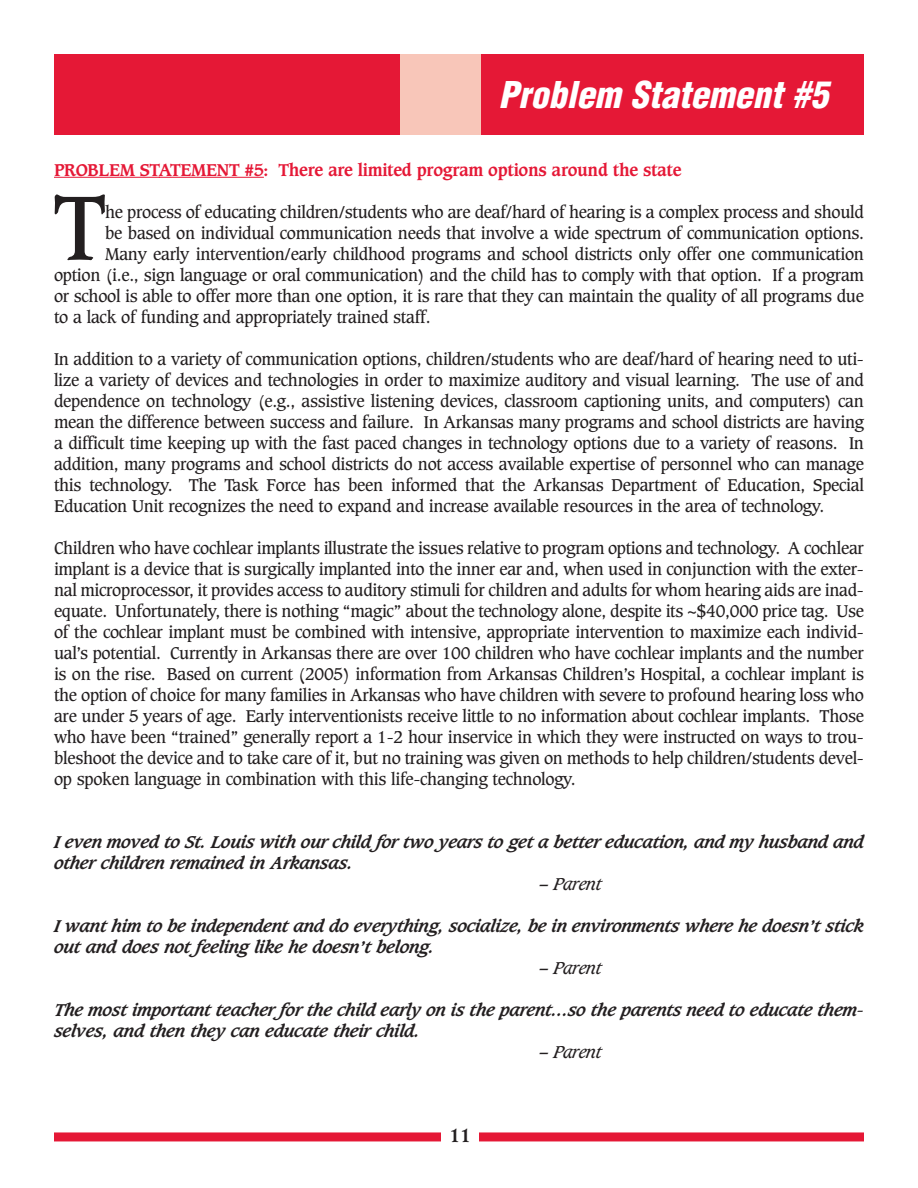
<style>
.page{position:relative;width:918px;height:1188px;background:#fff}
.page>*{position:absolute;margin:0;border:0;box-sizing:border-box;transform-origin:0 0}
.t1{font:88.05px "Caxton";color:#231f20}
.t2{font:italic 900 condensed 36px "Helvetica";color:#fff}
.t3{font:700 18px "Caxton";color:#231f20}
.t4{font:16.5px/21px "Caxton";letter-spacing:-.02em;color:#231f20;text-align:justify}
.t5{font:italic 700 16.5px/21px "Caxton";letter-spacing:-.02em;color:#231f20}
.t6{font:700 16.5px "Caxton";letter-spacing:-.02em;color:#e51836}
.t7{font:italic 16.5px "Caxton";letter-spacing:-.02em;color:#231f20}
</style>
<div class="page">
<div style="left:54px;top:1132px;width:810px;height:9px;background:#e51836"></div>
<div style="left:442px;top:1127px;width:37px;height:34px;background:#fff"></div>
<hr style="left:54px;top:177px;width:106px;height:1px;background:#e51836">
<hr style="left:170px;top:177px;width:94px;height:1px;background:#e51836">
<div style="left:54px;top:54px;width:810px;height:80px;background:#e51836"></div>
<div style="left:400px;top:54px;width:82px;height:81px;background:#f8c6b9"></div>
<h2 class="t2" style="left:499px;top:81px;width:338px">Problem Statement #5</h2>
<p class="t6" style="left:54px;top:162px;width:629px">PROBLEM STATEMENT #5: There are limited program options around the state</p>
<h1 class="t1" style="left:53px;top:187px;width:55px">T</h1>
<p class="t4" style="left:105px;top:202px;width:760px">he process of educating children/students who are deaf/hard of hearing is a complex process and should</p>
<p class="t4" style="left:105px;top:223px;width:760px">be based on individual communication needs that involve a wide spectrum of communication options.</p>
<p class="t4" style="left:105px;top:244px;width:760px">Many early intervention/early childhood programs and school districts only offer one communication</p>
<p class="t4" style="left:54px;top:265px;width:811px">option (i.e., sign language or oral communication) and the child has to comply with that option. If a program</p>
<p class="t4" style="left:54px;top:286px;width:811px">or school is able to offer more than one option, it is rare that they can maintain the quality of all programs due</p>
<p class="t4" style="left:54px;top:307px;width:378px">to a lack of funding and appropriately trained staff.</p>
<p class="t4" style="left:54px;top:349px;width:812px">In addition to a variety of communication options, children/students who are deaf/hard of hearing need to uti&shy;lize a variety of devices and technologies in order to maximize auditory and visual learning. The use of and dependence on technology (e.g., assistive listening devices, classroom captioning units, and computers) can mean the difference between success and failure. In Arkansas many programs and school districts are having a difficult time keeping up with the fast paced changes in technology options due to a variety of reasons. In addition, many programs and school districts do not access available expertise of personnel who can manage this technology. The Task Force has been informed that the Arkansas Department of Education, Special Education Unit recognizes the need to expand and increase available resources in the area of technology.</p>
<p class="t4" style="left:54px;top:538px;width:812px">Children who have cochlear implants illustrate the issues relative to program options and technology. A cochlear implant is a device that is surgically implanted into the inner ear and, when used in conjunction with the exter&shy;nal microprocessor, it provides access to auditory stimuli for children and adults for whom hearing aids are inad&shy;equate. Unfortunately, there is nothing “magic” about the technology alone, despite its ~$40,000 price tag. Use of the cochlear implant must be combined with intensive, appropriate intervention to maximize each individ&shy;ual’s potential. Currently in Arkansas there are over 100 children who have cochlear implants and the number is on the rise. Based on current (2005) information from Arkansas Children’s Hospital, a cochlear implant is the option of choice for many families in Arkansas who have children with severe to profound hearing loss who are under 5 years of age. Early interventionists receive little to no information about cochlear implants. Those who have been “trained” generally report a 1-2 hour inservice in which they were instructed on ways to trou&shy;bleshoot the device and to take care of it, but no training was given on methods to help children/students devel&shy;op spoken language in combination with this life-changing technology.</p>
<p class="t5" style="left:54px;top:832px;width:811px">I even moved to St. Louis with our child for two years to get a better education, and my husband and other children remained in Arkansas.</p>
<p class="t7" style="left:540px;top:876px;width:63px">– Parent</p>
<p class="t5" style="left:54px;top:916px;width:811px">I want him to be independent and do everything, socialize, be in environments where he doesn’t stick out and does not feeling like he doesn’t belong.</p>
<p class="t7" style="left:540px;top:960px;width:63px">– Parent</p>
<p class="t5" style="left:54px;top:1000px;width:811px">The most important teacher for the child early on is the parent…so the parents need to educate them&shy;selves, and then they can educate their child.</p>
<p class="t7" style="left:540px;top:1044px;width:63px">– Parent</p>
<p class="t3" style="left:450px;top:1127px;width:23px">11</p>
</div>
